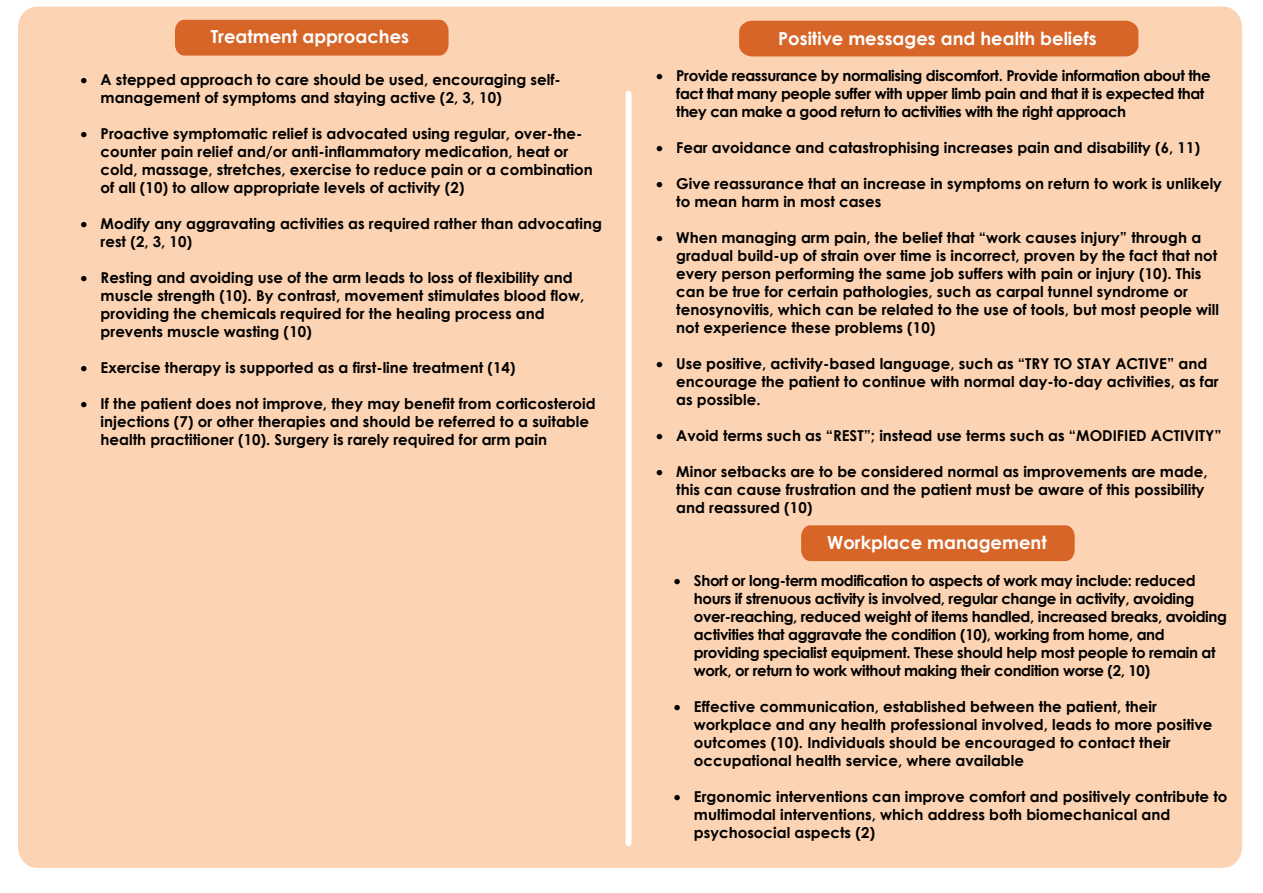
<style>
.page{position:relative;width:1263px;height:893px;background:#fff}
.page>*{position:absolute;margin:0;border:0;box-sizing:border-box;transform-origin:0 0}
.t1{font:700 18px "Century Gothic";color:#fff}
.t2{font:700 15px/18px "Century Gothic";color:#000}
.t3{font:700 15px/18px "Century Gothic";letter-spacing:-.025em;color:#000}
</style>
<div class="page">
<div style="left:18px;top:7px;width:1224px;height:861px;background:#fcd3b3"></div>
<div style="left:625px;top:91px;width:6px;height:755px;background:#fff;border-radius:3px"></div>
<div style="left:175px;top:20px;width:273px;height:36px;background:#d76527"></div>
<div style="left:739px;top:21px;width:399px;height:35px;background:#d76527"></div>
<div style="left:801px;top:525px;width:274px;height:36px;background:#d76527"></div>
<p class="t1" style="left:211px;top:23px;width:200px">Treatment approaches</p>
<p class="t2" style="left:101px;top:70px;width:462px;text-indent:-20px">• A stepped approach to care should be used, encouraging self&shy;management of symptoms and staying active (2, 3, 10)</p>
<p class="t2" style="left:101px;top:124px;width:493px;text-indent:-20px">• Proactive symptomatic relief is advocated using regular, over-the&shy;counter pain relief and/or anti-inflammatory medication, heat or cold, massage, stretches, exercise to reduce pain or a combination of all (10) to allow appropriate levels of activity (2)</p>
<p class="t2" style="left:101px;top:214px;width:503px;text-indent:-20px">• Modify any aggravating activities as required rather than advocating rest (2, 3, 10)</p>
<p class="t2" style="left:101px;top:268px;width:485px;text-indent:-20px">• Resting and avoiding use of the arm leads to loss of flexibility and muscle strength (10). By contrast, movement stimulates blood flow, providing the chemicals required for the healing process and prevents muscle wasting (10)</p>
<p class="t2" style="left:81px;top:358px;width:436px">• Exercise therapy is supported as a first-line treatment (14)</p>
<p class="t2" style="left:101px;top:394px;width:496px;text-indent:-20px">• If the patient does not improve, they may benefit from corticosteroid injections (7) or other therapies and should be referred to a suitable health practitioner (10). Surgery is rarely required for arm pain</p>
<p class="t1" style="left:778px;top:25px;width:320px">Positive messages and health beliefs</p>
<p class="t3" style="left:676px;top:66px;width:536px;text-indent:-20px">• Provide reassurance by normalising discomfort. Provide information about the fact that many people suffer with upper limb pain and that it is expected that they can make a good return to activities with the right approach</p>
<p class="t2" style="left:656px;top:138px;width:545px">• Fear avoidance and catastrophising increases pain and disability (6, 11)</p>
<p class="t2" style="left:676px;top:174px;width:547px;text-indent:-20px">• Give reassurance that an increase in symptoms on return to work is unlikely to mean harm in most cases</p>
<p class="t2" style="left:676px;top:228px;width:544px;text-indent:-20px">• When managing arm pain, the belief that “work causes injury” through a gradual build-up of strain over time is incorrect, proven by the fact that not every person performing the same job suffers with pain or injury (10). This can be true for certain pathologies, such as carpal tunnel syndrome or tenosynovitis, which can be related to the use of tools, but most people will not experience these problems (10)</p>
<p class="t2" style="left:676px;top:354px;width:544px;text-indent:-20px">• Use positive, activity-based language, such as “TRY TO STAY ACTIVE” and encourage the patient to continue with normal day-to-day activities, as far as possible.</p>
<p class="t2" style="left:656px;top:426px;width:567px">• Avoid terms such as “REST”; instead use terms such as “MODIFIED ACTIVITY”</p>
<p class="t2" style="left:676px;top:462px;width:533px;text-indent:-20px">• Minor setbacks are to be considered normal as improvements are made, this can cause frustration and the patient must be aware of this possibility and reassured (10)</p>
<p class="t1" style="left:827px;top:529px;width:221px">Workplace management</p>
<p class="t3" style="left:694px;top:571px;width:535px;text-indent:-20px">• Short or long-term modification to aspects of work may include: reduced hours if strenuous activity is involved, regular change in activity, avoiding over-reaching, reduced weight of items handled, increased breaks, avoiding activities that aggravate the condition (10), working from home, and providing specialist equipment. These should help most people to remain at work, or return to work without making their condition worse (2, 10)</p>
<p class="t2" style="left:694px;top:697px;width:520px;text-indent:-20px">• Effective communication, established between the patient, their workplace and any health professional involved, leads to more positive outcomes (10). Individuals should be encouraged to contact their occupational health service, where available</p>
<p class="t2" style="left:694px;top:787px;width:535px;text-indent:-20px">• Ergonomic interventions can improve comfort and positively contribute to multimodal interventions, which address both biomechanical and psychosocial aspects (2)</p>
</div>
